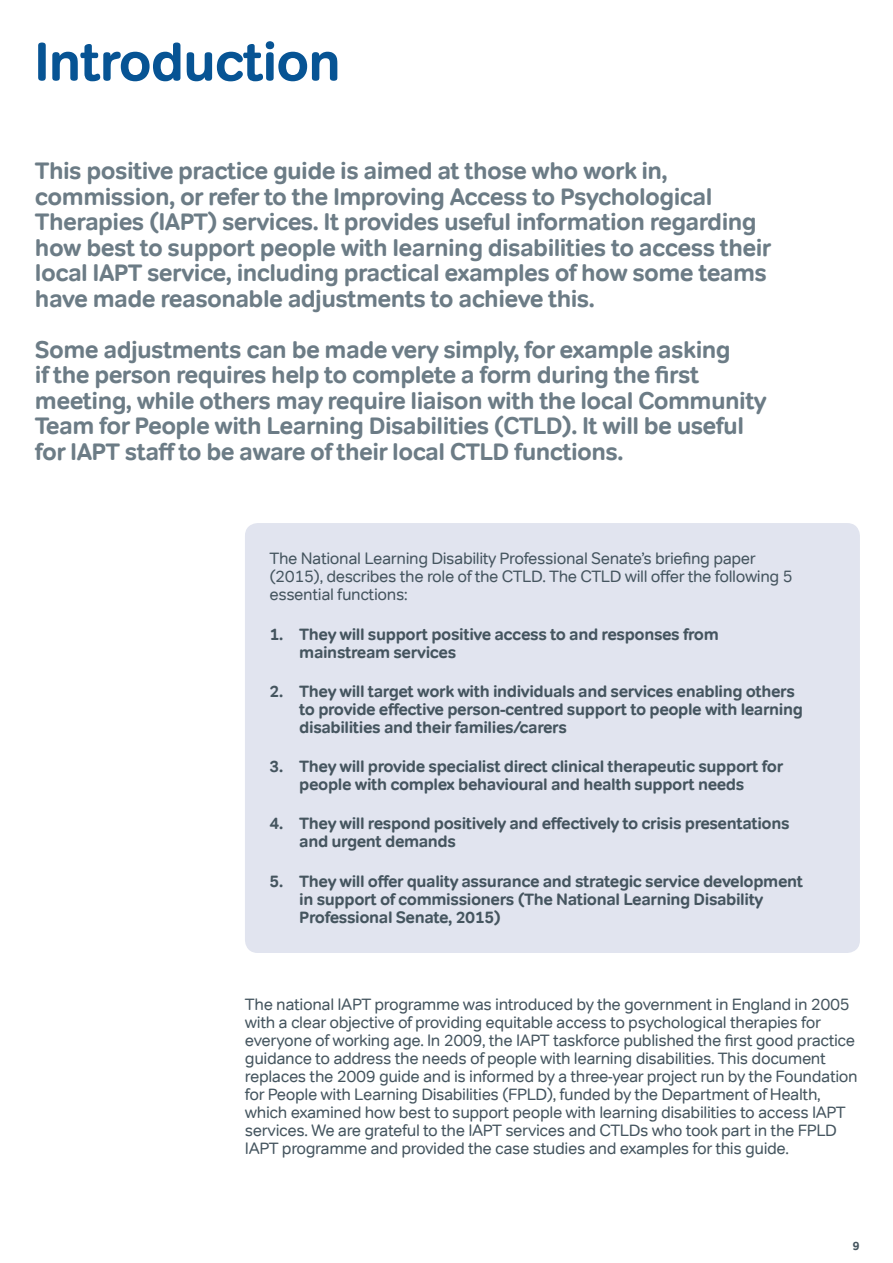
<style>
.page{position:relative;width:893px;height:1263px;background:#fff}
.page>*{position:absolute;margin:0;border:0;box-sizing:border-box;transform-origin:0 0}
.t1{font:700 54px "Tondo";letter-spacing:-.025em;color:#075494}
.t2{font:700 24px/25.5px "Tondo";letter-spacing:-.025em;color:#6c7c86}
.t3{font:16.5px/18px "Tondo";letter-spacing:-.025em;color:#45555f}
.t4{font:700 16.5px/18px "Tondo";letter-spacing:-.025em;color:#45555f}
.t5{font:700 12px "Tondo";color:#45555f}
</style>
<div class="page">
<div style="left:245px;top:523px;width:615px;height:430px;background:#e1e4ef;border-radius:13px"></div>
<h1 class="t1" style="left:34px;top:28px;width:309px">Introduction</h1>
<p class="t2" style="left:35px;top:159px;width:738px">This positive practice guide is aimed at those who work in, commission, or refer to the Improving Access to Psychological Therapies (IAPT) services. It provides useful information regarding how best to support people with learning disabilities to access their local IAPT service, including practical examples of how some teams have made reasonable adjustments to achieve this.</p>
<p class="t2" style="left:35px;top:337px;width:733px">Some adjustments can be made very simply, for example asking<br>if the person requires help to complete a form during the first meeting, while others may require liaison with the local Community Team for People with Learning Disabilities (CTLD). It will be useful for IAPT staff to be aware of their local CTLD functions.</p>
<p class="t3" style="left:269px;top:550px;width:525px">The National Learning Disability Professional Senate’s briefing paper (2015), describes the role of the CTLD. The CTLD will offer the following 5 essential functions:</p>
<p class="t4" style="left:299px;top:625px;width:421px;text-indent:-30px">1. They will support positive access to and responses from mainstream services</p>
<p class="t4" style="left:299px;top:682px;width:505px;text-indent:-30px">2. They will target work with individuals and services enabling others to provide effective person-centred support to people with learning disabilities and their families/carers</p>
<p class="t4" style="left:269px;top:757px;width:515px;text-align:center">3. They will provide specialist direct clinical therapeutic support for people with complex behavioural and health support needs</p>
<p class="t4" style="left:299px;top:815px;width:492px;text-indent:-30px">4. They will respond positively and effectively to crisis presentations and urgent demands</p>
<p class="t4" style="left:299px;top:872px;width:505px;text-indent:-30px">5. They will offer quality assurance and strategic service development in support of commissioners (The National Learning Disability<br>Professional Senate, 2015)</p>
<p class="t3" style="left:245px;top:995px;width:614px">The national IAPT programme was introduced by the government in England in 2005 with a clear objective of providing equitable access to psychological therapies for everyone of working age. In 2009, the IAPT taskforce published the first good practice guidance to address the needs of people with learning disabilities. This document replaces the 2009 guide and is informed by a three-year project run by the Foundation for People with Learning Disabilities (FPLD), funded by the Department of Health, which examined how best to support people with learning disabilities to access IAPT services. We are grateful to the IAPT services and CTLDs who took part in the FPLD IAPT programme and provided the case studies and examples for this guide.</p>
<p class="t5" style="left:853px;top:1238px;width:9px">9</p>
</div>
